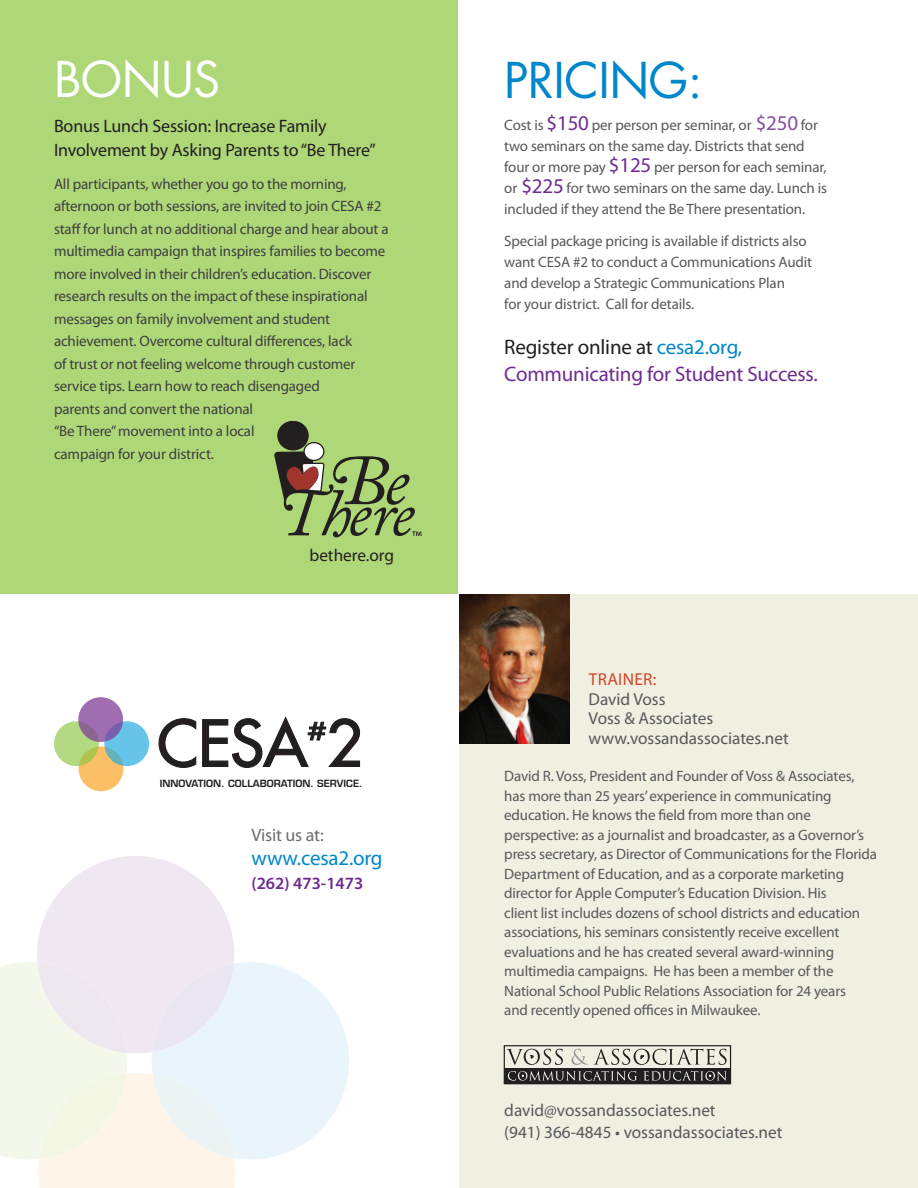
<style>
.page{position:relative;width:918px;height:1188px;background:#fff}
.page>*{position:absolute;margin:0;border:0;box-sizing:border-box;transform-origin:0 0}
.t1{font:61.95px "Futura";color:#231f20}
.t2{font:48px "Futura";color:#0086cb}
.t3{font:48px "Futura";color:#fff}
.t4{font:24.75px "Futura";color:#231f20;scale:1.33 1}
.t5{font:21px/27px "Myriad Pro";letter-spacing:-.01em;color:#6e2c91}
.t6{font:21px "Myriad Pro";letter-spacing:-.01em;color:#0086cb}
.t7{font:18px/24px "Myriad Pro";letter-spacing:-.01em;color:#231f20}
.t8{font:18px "Myriad Pro";letter-spacing:-.01em;color:#6c6d70}
.t9{font:17.25px/19.5px "Myriad Pro";color:#57585a}
.t10{font:600 17.25px "Myriad Pro";color:#6e2c91}
.t11{font:17.25px "Myriad Pro";color:#231f20}
.t12{font:17.25px "Myriad Pro";color:#d04627}
.t13{font:15px/19.5px "Myriad Pro";letter-spacing:-.01em;color:#57585a}
.t14{font:15px/22.5px "Myriad Pro";letter-spacing:-.01em;color:#3e3e3f}
.t15{font:600 9.75px "Eurostile";color:#231f20}
.s1{font-size:21px;color:#6e2c91}
.s2{font-size:21px;color:#8351a0}
.s3{color:#231f20}
.s4{color:#0086cb}
</style>
<div class="page">
<svg style="left:0;top:856px;width:349px;height:332px"></svg>
<div style="left:0;top:0;width:458px;height:594px;background:#aed778"></div>
<div style="left:459px;top:594px;width:459px;height:594px;background:#f1eee2"></div>
<div style="left:504px;top:1045px;width:227px;height:39px;border:1px solid #231f20"></div>
<div style="left:504px;top:1068px;width:227px;height:16px;background:#231f20"></div>
<svg style="left:572px;top:1049px;width:16px;height:16px"></svg>
<svg style="left:594px;top:1049px;width:133px;height:16px"></svg>
<svg style="left:507px;top:1049px;width:56px;height:16px"></svg>
<svg style="left:508px;top:1071px;width:129px;height:10px"></svg>
<svg style="left:644px;top:1071px;width:83px;height:10px"></svg>
<img style="left:459px;top:594px;width:111px;height:149px">
<svg style="left:158px;top:716px;width:203px;height:52px"></svg>
<div style="left:79px;top:746px;width:44px;height:45px;background:#fbbf65;border-radius:50%"></div>
<svg style="left:104px;top:721px;width:45px;height:45px"></svg>
<svg style="left:54px;top:721px;width:45px;height:45px"></svg>
<svg style="left:78px;top:697px;width:45px;height:45px;background:#986dad"></svg>
<div style="left:278px;top:421px;width:30px;height:29px;background:#231f20;border-radius:50%"></div>
<div style="left:277px;top:421px;width:32px;height:30px;border:1px solid #231f20;border-radius:50%"></div>
<div style="left:303px;top:442px;width:21px;height:19px;border:1px solid #231f20;border-radius:50%"></div>
<svg style="left:275px;top:444px;width:147px;height:93px"></svg>
<h2 class="t3" style="left:54px;top:46px;width:62px">BONUS</h2>
<p class="t7" style="left:54px;top:113px;width:323px">Bonus Lunch Session: Increase Family<br>Involvement by Asking Parents to “Be There”</p>
<p class="t14" style="left:54px;top:172px;width:336px">All participants, whether you go to the morning, afternoon or both sessions, are invited to join CESA #2 staff for lunch at no additional charge and hear about a multimedia campaign that inspires families to become more involved in their children’s education. Discover research results on the impact of these inspirational messages on family involvement and student achievement. Overcome cultural differences, lack<br>of trust or not feeling welcome through customer service tips. Learn how to reach disengaged<br>parents and convert the national<br>“Be There” movement into a local<br>campaign for your district.</p>
<p class="t11" style="left:310px;top:545px;width:86px">bethere.org</p>
<h1 class="t1" style="left:157px;top:703px;width:207px">CESA 2</h1>
<h3 class="t4" style="left:307px;top:715px;width:16px">#</h3>
<p class="t15" style="left:160px;top:777px;width:204px">INNOVATION. COLLABORATION. SERVICE.</p>
<p class="t8" style="left:252px;top:824px;width:74px">Visit us at:</p>
<h3 class="t6" style="left:252px;top:845px;width:133px">www.cesa2.org</h3>
<p class="t10" style="left:252px;top:873px;width:113px">(262) 473-1473</p>
<h2 class="t2" style="left:504px;top:48px;width:24px">PRICIN</h2>
<h2 class="t2" style="left:649px;top:48px;width:55px">G:</h2>
<p class="t13" style="left:504px;top:114px;width:324px;line-height:21px">Cost is <span class="s1">$150</span> per person per seminar, or <span class="s2">$250</span> for two seminars on the same day. Districts that send four or more pay <span class="s1">$125</span> per person for each seminar, or <span class="s1">$225</span> for two seminars on the same day. Lunch is included if they attend the Be There presentation.</p>
<p class="t13" style="left:504px;top:230px;width:309px;line-height:21px">Special package pricing is available if districts also want CESA #2 to conduct a Communications Audit and develop a Strategic Communications Plan<br>for your district. Call for details.</p>
<h3 class="t5" style="left:504px;top:334px;width:315px"><span class="s3">Register online at</span> <span class="s4">cesa2.org,<br></span>Communicating for Student Success.</h3>
<p class="t12" style="left:589px;top:669px;width:19px">Trainer</p>
<p class="t12" style="left:653px;top:669px;width:5px">:</p>
<p class="t9" style="left:589px;top:689px;width:202px">David Voss<br>Voss &amp; Associates www.vossandassociates.net</p>
<p class="t13" style="left:504px;top:766px;width:374px">David R. Voss, President and Founder of Voss &amp; Associates, has more than 25 years’ experience in communicating education. He knows the field from more than one perspective: as a journalist and broadcaster, as a Governor’s press secretary, as Director of Communications for the Florida Department of Education, and as a corporate marketing director for Apple Computer’s Education Division. His<br>client list includes dozens of school districts and education associations, his seminars consistently receive excellent evaluations and he has created several award-winning multimedia campaigns. He has been a member of the National School Public Relations Association for 24 years<br>and recently opened offices in Milwaukee.</p>
<p class="t9" style="left:504px;top:1098px;width:280px;line-height:22.5px">david@vossandassociates.net<br>(941) 366-4845 • vossandassociates.net</p>
</div>
